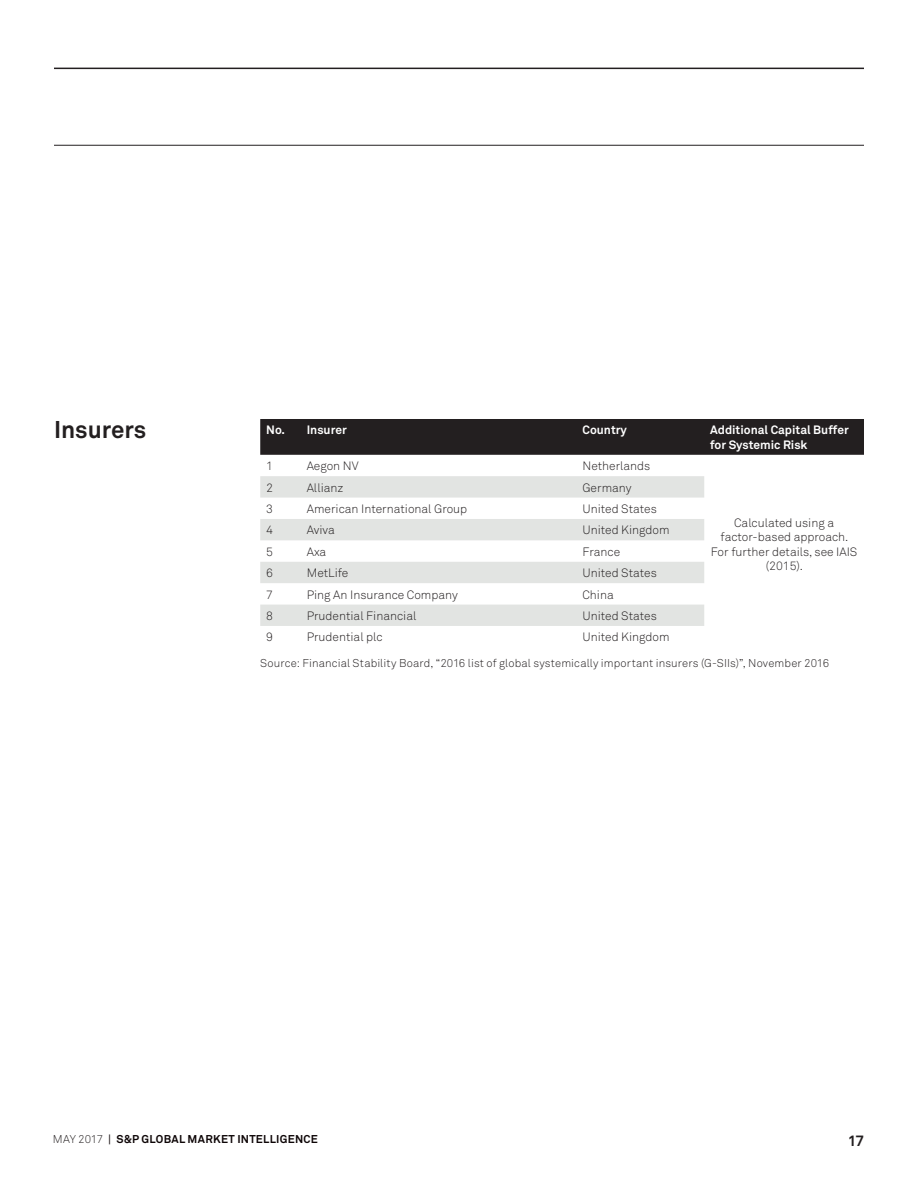
<style>
.page{position:relative;width:918px;height:1188px;background:#fff}
.page>*{position:absolute;margin:0;border:0;box-sizing:border-box;transform-origin:0 0}
.t1{font:700 24px "Akkurat Pro";color:#231f20}
.I_Contact_Header_10{font:700 15px "Akkurat Pro";color:#231f20}
.t2{font:300 12px/14.4px "Akkurat Pro";color:#231f20;text-align:center}
.t3{font:700 12px/14.4px "Akkurat Pro";color:#fff}
.I_Disclaimer_Footnot{font:300 11.25px "Akkurat Pro";letter-spacing:.01em;color:#231f20}
.I_Code_7_5_9_5{font:700 11.25px "Akkurat Pro";letter-spacing:.025em;color:#0e0607}
.s1{font-weight:300;color:#231f20}
.s2{font-weight:400}
</style>
<div class="page">
<hr style="left:54px;top:68px;width:810px;height:1px;background:#231f20">
<hr style="left:54px;top:145px;width:810px;height:1px;background:#231f20">
<div style="left:260px;top:419px;width:604px;height:36px;background:#231f20"></div>
<svg style="left:260px;top:476px;width:444px;height:150px;fill:#e2e4e2"></svg>
<p class="t1" style="left:54px;top:415px;width:94px">Insurers</p>
<p class="t3" style="left:266px;top:423px;width:20px">No.</p>
<p class="t3" style="left:307px;top:423px;width:42px">Insurer</p>
<p class="t3" style="left:583px;top:423px;width:46px">Country</p>
<p class="t3" style="left:710px;top:423px;width:140px">Additional Capital Buffer for Systemic Risk</p>
<p class="t2" style="left:266px;top:459px;width:8px">1</p>
<p class="t2" style="left:307px;top:459px;width:53px">Aegon NV</p>
<p class="t2" style="left:583px;top:459px;width:69px">Netherlands</p>
<p class="t2" style="left:266px;top:480px;width:8px">2</p>
<p class="t2" style="left:307px;top:480px;width:38px">Allianz</p>
<p class="t2" style="left:583px;top:480px;width:51px">Germany</p>
<p class="t2" style="left:266px;top:502px;width:8px">3</p>
<p class="t2" style="left:307px;top:502px;width:162px">American International Group</p>
<p class="t2" style="left:583px;top:502px;width:76px">United States</p>
<p class="t2" style="left:266px;top:523px;width:8px">4</p>
<p class="t2" style="left:307px;top:523px;width:30px">Aviva</p>
<p class="t2" style="left:583px;top:523px;width:89px">United Kingdom</p>
<p class="t2" style="left:266px;top:544px;width:8px">5</p>
<p class="t2" style="left:307px;top:544px;width:21px">Axa</p>
<p class="t2" style="left:583px;top:544px;width:39px">France</p>
<p class="t2" style="left:266px;top:566px;width:8px">6</p>
<p class="t2" style="left:307px;top:566px;width:43px">MetLife</p>
<p class="t2" style="left:583px;top:566px;width:76px">United States</p>
<p class="t2" style="left:266px;top:587px;width:8px">7</p>
<p class="t2" style="left:307px;top:587px;width:153px">Ping An Insurance Company</p>
<p class="t2" style="left:583px;top:587px;width:33px">China</p>
<p class="t2" style="left:266px;top:609px;width:8px">8</p>
<p class="t2" style="left:307px;top:609px;width:111px">Prudential Financial</p>
<p class="t2" style="left:583px;top:609px;width:76px">United States</p>
<p class="t2" style="left:266px;top:630px;width:8px">9</p>
<p class="t2" style="left:307px;top:630px;width:77px">Prudential plc</p>
<p class="t2" style="left:583px;top:630px;width:89px">United Kingdom</p>
<p class="t2" style="left:721px;top:516px;width:129px">Calculated using a factor-based approach.</p>
<p class="t2" style="left:711px;top:544px;width:148px">For further details, see IAIS (2015).</p>
<p class="I_Disclaimer_Footnot" style="left:260px;top:656px;width:570px">Source: Financial Stability Board, “2016 list of global systemically important insurers (G-SIIs)”, November 2016</p>
<p class="I_Code_7_5_9_5" style="left:53px;top:1132px;width:266px"><span class="s1">MAY 2017</span> <span class="s2">|</span> S&amp;P GLOBAL MARKET INTELLIGENCE</p>
<p class="I_Contact_Header_10" style="left:848px;top:1131px;width:18px">17</p>
</div>
